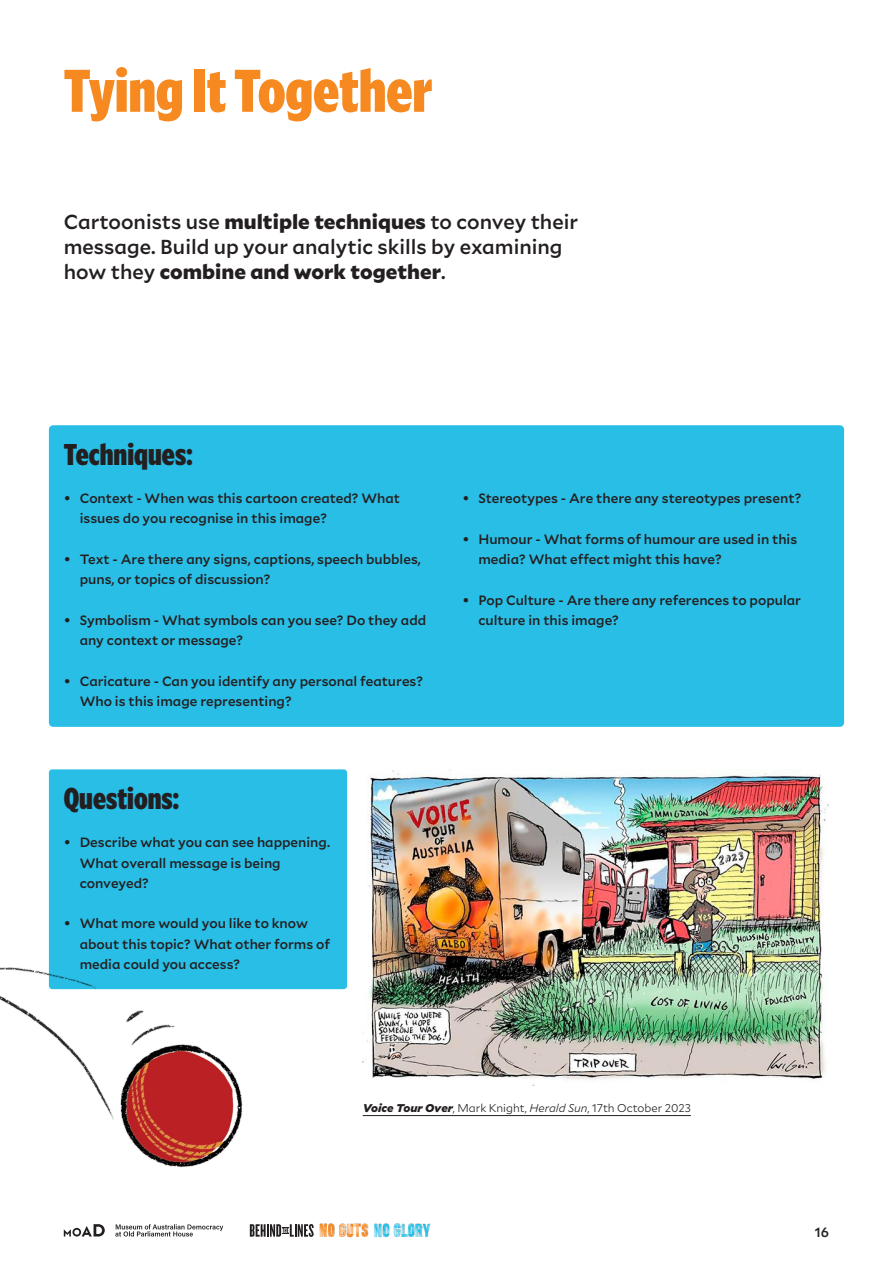
<style>
.page{position:relative;width:893px;height:1263px;background:#fff}
.page>*{position:absolute;margin:0;border:0;box-sizing:border-box;transform-origin:0 0}
.t1{font:900 60px "Mallory X Condensed";color:#f6891f}
.t2{font:900 30px "Mallory X Condensed";color:#231f20}
.t3{font:500 20.25px/25.3px "Mallory";color:#231f20}
.t4{font:500 13.5px/20.2px "Mallory";color:#231f20}
.t5{font:300 11.25px "Mallory";color:#231f20}
.s1{font-weight:900}
.s2{font-weight:900;font-style:italic}
.s3{font-style:italic}
</style>
<div class="page">
<svg style="left:64px;top:1224px;width:41px;height:12px"></svg>
<svg style="left:115px;top:1224px;width:108px;height:12px"></svg>
<svg style="left:250px;top:1224px;width:64px;height:13px"></svg>
<img style="left:319px;top:1223px;width:112px;height:15px">
<div style="left:49px;top:425px;width:795px;height:302px;background:#29bee6;border-radius:4px"></div>
<div style="left:49px;top:769px;width:298px;height:220px;background:#29bee6;border-radius:3px"></div>
<hr style="left:363px;top:1115px;width:328px;height:1px;background:#231f20">
<img style="left:363px;top:769px;width:466px;height:317px">
<img style="left:0;top:938px;width:263px;height:230px">
<h1 class="t1" style="left:64px;top:48px;width:370px">Tying It Together</h1>
<h3 class="t3" style="left:64px;top:208px;width:516px">Cartoonists use <span class="s1">multiple techniques</span> to convey their message. Build up your analytic skills by examining how they <span class="s1">combine and work together</span>.</h3>
<h2 class="t2" style="left:64px;top:433px;width:130px">Techniques:</h2>
<p class="t4" style="left:80px;top:488px;width:322px;text-indent:-16px">• Context - When was this cartoon created? What issues do you recognise in this image?</p>
<p class="t4" style="left:80px;top:548px;width:343px;text-indent:-16px">• Text - Are there any signs, captions, speech bubbles, puns, or topics of discussion?</p>
<p class="t4" style="left:80px;top:609px;width:348px;text-indent:-16px">• Symbolism - What symbols can you see? Do they add any context or message?</p>
<p class="t4" style="left:80px;top:670px;width:345px;text-indent:-16px">• Caricature - Can you identify any personal features?<br>Who is this image representing?</p>
<h2 class="t2" style="left:64px;top:777px;width:117px">Questions:</h2>
<p class="t4" style="left:80px;top:832px;width:252px;text-indent:-16px">• Describe what you can see happening.<br>What overall message is being conveyed?</p>
<p class="t4" style="left:80px;top:913px;width:252px;text-indent:-16px">• What more would you like to know about this topic? What other forms of media could you access?</p>
<p class="t4" style="left:462px;top:488px;width:340px">• Stereotypes - Are there any stereotypes present?</p>
<p class="t4" style="left:478px;top:528px;width:320px;text-indent:-16px">• Humour - What forms of humour are used in this media? What effect might this have?</p>
<p class="t4" style="left:478px;top:589px;width:324px;text-indent:-16px">• Pop Culture - Are there any references to popular culture in this image?</p>
<p class="t5" style="left:363px;top:1100px;width:330px"><span class="s2">Voice Tour Over</span>, Mark Knight, <span class="s3">Herald Sun</span>, 17th October 2023</p>
<p class="t4" style="left:815px;top:1221px;width:16px">16</p>
</div>
